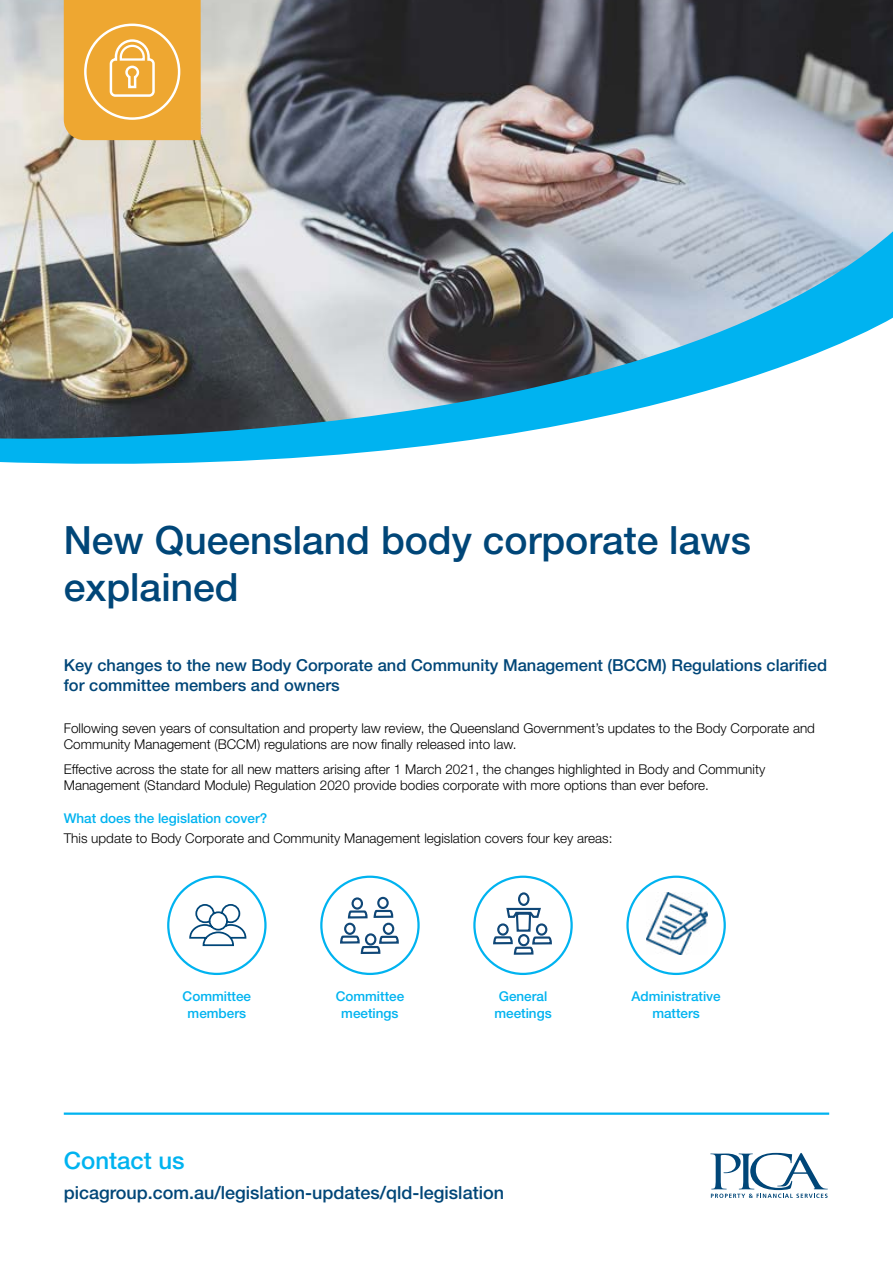
<style>
.page{position:relative;width:893px;height:1263px;background:#fff}
.page>*{position:absolute;margin:0;border:0;box-sizing:border-box;transform-origin:0 0}
.t1{font:500 39px/46.8px "Helvetica Neue LT Std";color:#004678}
.t2{font:500 24px "Helvetica Neue LT Std";color:#00b3f0}
.t3{font:500 18px "Helvetica Neue LT Std";color:#004678}
.t4{font:500 16.5px/19.8px "Helvetica Neue LT Std";color:#004678}
.t5{font:300 13.5px/16.2px "Helvetica Neue LT Std";color:#000}
.t6{font:500 13.5px/16.2px "Helvetica Neue LT Std";color:#00b3f0;text-align:center}
</style>
<div class="page">
<hr style="left:64px;top:1112px;width:765px;height:3px;background:#00b3f0">
<img style="left:0;top:0;width:893px;height:220px">
<img style="left:0;top:220px;width:893px;height:244px">
<svg style="left:710px;top:1153px;width:118px;height:45px"></svg>
<svg style="left:189px;top:904px;width:57px;height:42px"></svg>
<div style="left:167px;top:875px;width:100px;height:100px;border:2px solid #00b3f0;border-radius:50%"></div>
<div style="left:344px;top:923px;width:12px;height:12px;border:2px solid #104777;border-radius:50%"></div>
<div style="left:383px;top:923px;width:11px;height:12px;border:2px solid #104777;border-radius:50%"></div>
<div style="left:365px;top:933px;width:11px;height:12px;border:2px solid #104777;border-radius:50%"></div>
<svg style="left:340px;top:934px;width:59px;height:20px"></svg>
<div style="left:352px;top:897px;width:11px;height:13px;border:2px solid #104777;border-radius:50%"></div>
<div style="left:377px;top:897px;width:12px;height:12px;border:2px solid #104777;border-radius:50%"></div>
<svg style="left:347px;top:909px;width:47px;height:10px"></svg>
<div style="left:320px;top:875px;width:100px;height:100px;border:2px solid #00b3f0;border-radius:50%"></div>
<div style="left:518px;top:892px;width:11px;height:14px;border:2px solid #104777;border-radius:50%"></div>
<svg style="left:493px;top:907px;width:59px;height:48px"></svg>
<div style="left:473px;top:875px;width:100px;height:100px;border:2px solid #00b3f0;border-radius:50%"></div>
<img style="left:647px;top:893px;width:60px;height:62px">
<div style="left:626px;top:875px;width:100px;height:100px;border:2px solid #00b3f0;border-radius:50%"></div>
<svg style="left:64px;top:0;width:137px;height:140px;background:#eead41"></svg>
<h1 class="t1" style="left:64px;top:517px;width:689px">New Queensland body corporate laws explained</h1>
<p class="t4" style="left:64px;top:655px;width:765px">Key changes to the new Body Corporate and Community Management (BCCM) Regulations clarified for committee members and owners</p>
<p class="t5" style="left:64px;top:719px;width:753px">Following seven years of consultation and property law review, the Queensland Government’s updates to the Body Corporate and<br>Community Management (BCCM) regulations are now finally released into law.</p>
<p class="t5" style="left:64px;top:760px;width:703px">Effective across the state for all new matters arising after 1 March 2021, the changes highlighted in Body and Community<br>Management (Standard Module) Regulation 2020 provide bodies corporate with more options than ever before.</p>
<p class="t6" style="left:64px;top:810px;width:205px">What does the legislation cover?</p>
<p class="t5" style="left:64px;top:830px;width:550px">This update to Body Corporate and Community Management legislation covers four key areas:</p>
<p class="t6" style="left:183px;top:988px;width:70px">Committee members</p>
<p class="t6" style="left:336px;top:988px;width:70px">Committee meetings</p>
<p class="t6" style="left:494px;top:988px;width:59px">General meetings</p>
<p class="t6" style="left:631px;top:988px;width:91px">Administrative matters</p>
<h2 class="t2" style="left:64px;top:1146px;width:122px">Contact us</h2>
<h3 class="t3" style="left:64px;top:1182px;width:442px">picagroup.com.au/legislation-updates/qld-legislation</h3>
</div>
